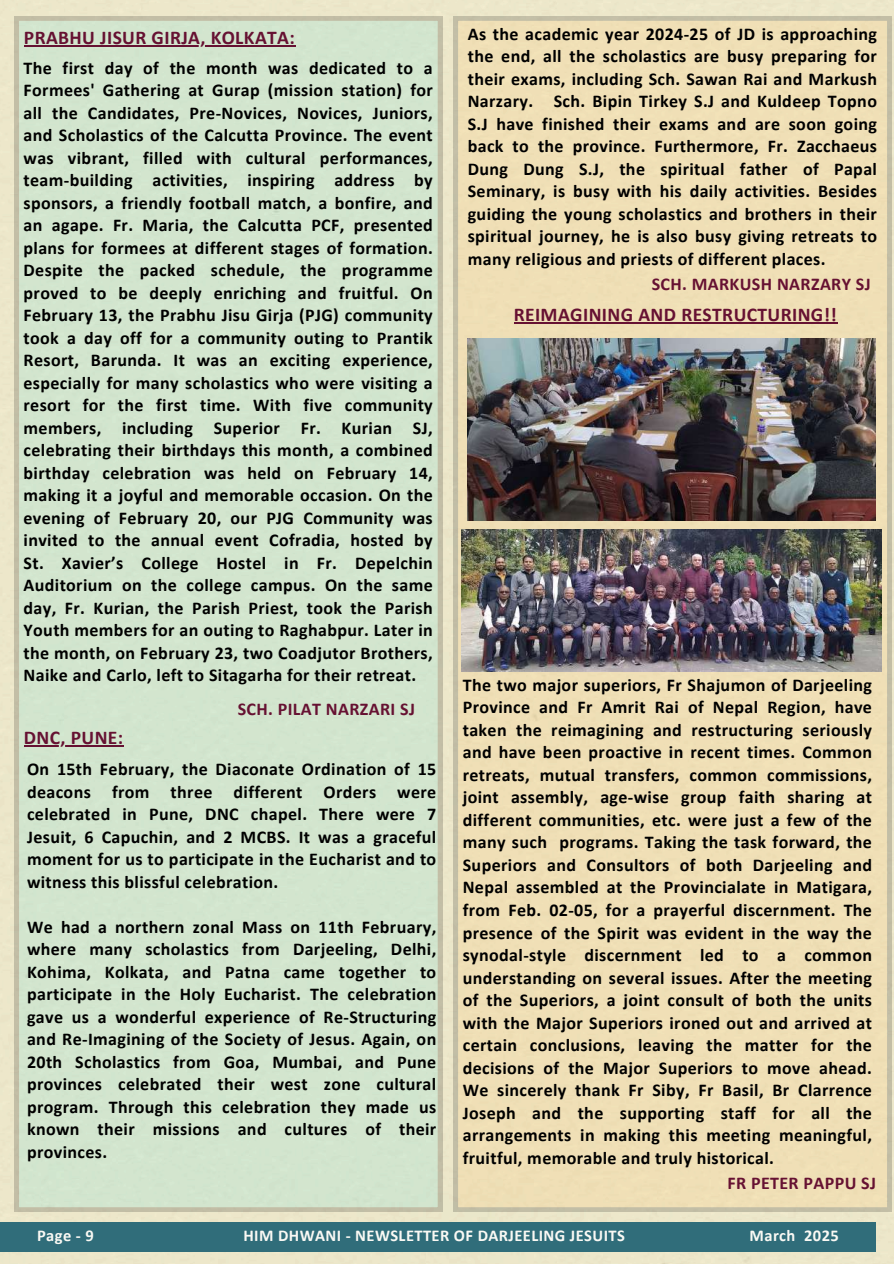
<style>
.page{position:relative;width:894px;height:1264px;background:#fff}
.page>*{position:absolute;margin:0;border:0;box-sizing:border-box;transform-origin:0 0}
.t1{font:700 19.5px "Calibri";letter-spacing:.02em;color:#661132}
.t2{font:700 18px/22.5px "Calibri";letter-spacing:.02em;color:#000;text-align:justify}
.t3{font:700 18px "Calibri";letter-spacing:.02em;color:#661132}
.t4{font:700 16.5px "Calibri";letter-spacing:.025em;color:#faf9f4}
</style>
<div class="page">
<div style="left:0;top:0;width:893px;height:1263px;background:#ede7ca"></div>
<div style="left:0;top:1222px;width:875px;height:30px;background:#306d7a"></div>
<div style="left:15px;top:16px;width:427px;height:1195px;background:#d3e5ce"></div>
<div style="left:453px;top:16px;width:438px;height:1195px;background:#f0dfb6"></div>
<img style="left:462px;top:530px;width:419px;height:141px">
<img style="left:467px;top:338px;width:408px;height:183px">
<hr style="left:24px;top:45px;width:271px;height:1px;background:#661132">
<hr style="left:24px;top:745px;width:100px;height:1px;background:#661132">
<hr style="left:513px;top:322px;width:324px;height:1px;background:#661132">
<p class="t1" style="left:24px;top:29px;width:272px">PRABHU JISUR GIRJA, KOLKATA:</p>
<p class="t2" style="left:24px;top:58px;width:410px">The first day of the month was dedicated to a Formees' Gathering at Gurap (mission station) for all the Candidates, Pre-Novices, Novices, Juniors, and Scholastics of the Calcutta Province. The event was vibrant, filled with cultural performances, team-building activities, inspiring address by sponsors, a friendly football match, a bonfire, and an agape. Fr. Maria, the Calcutta PCF, presented plans for formees at different stages of formation.<br>Despite the packed schedule, the programme proved to be deeply enriching and fruitful. On February 13, the Prabhu Jisu Girja (PJG) community took a day off for a community outing to Prantik Resort, Barunda. It was an exciting experience, especially for many scholastics who were visiting a resort for the first time. With five community members, including Superior Fr. Kurian SJ, celebrating their birthdays this month, a combined birthday celebration was held on February 14, making it a joyful and memorable occasion. On the evening of February 20, our PJG Community was invited to the annual event Cofradia, hosted by St. Xavier’s College Hostel in Fr. Depelchin Auditorium on the college campus. On the same day, Fr. Kurian, the Parish Priest, took the Parish Youth members for an outing to Raghabpur. Later in the month, on February 23, two Coadjutor Brothers, Naike and Carlo, left to Sitagarha for their retreat.</p>
<p class="t3" style="left:237px;top:701px;width:179px">SCH. PILAT NARZARI SJ</p>
<p class="t1" style="left:24px;top:729px;width:101px">DNC, PUNE:</p>
<p class="t2" style="left:27px;top:759px;width:410px">On 15th February, the Diaconate Ordination of 15 deacons from three different Orders were celebrated in Pune, DNC chapel. There were 7<br>Jesuit, 6 Capuchin, and 2 MCBS. It was a graceful moment for us to participate in the Eucharist and to witness this blissful celebration.</p>
<p class="t2" style="left:27px;top:917px;width:410px">We had a northern zonal Mass on 11th February, where many scholastics from Darjeeling, Delhi, Kohima, Kolkata, and Patna came together to participate in the Holy Eucharist. The celebration gave us a wonderful experience of Re-Structuring and Re-Imagining of the Society of Jesus. Again, on 20th Scholastics from Goa, Mumbai, and Pune provinces celebrated their west zone cultural program. Through this celebration they made us known their missions and cultures of their provinces.</p>
<p class="t2" style="left:467px;top:24px;width:410px">As the academic year 2024-25 of JD is approaching the end, all the scholastics are busy preparing for their exams, including Sch. Sawan Rai and Markush Narzary. Sch. Bipin Tirkey S.J and Kuldeep Topno S.J have finished their exams and are soon going back to the province. Furthermore, Fr. Zacchaeus Dung Dung S.J, the spiritual father of Papal Seminary, is busy with his daily activities. Besides guiding the young scholastics and brothers in their spiritual journey, he is also busy giving retreats to many religious and priests of different places.</p>
<p class="t3" style="left:651px;top:277px;width:220px">SCH. MARKUSH NARZARY SJ</p>
<p class="t1" style="left:513px;top:307px;width:324px">REIMAGINING AND RESTRUCTURING!!</p>
<p class="t2" style="left:462px;top:675px;width:410px">The two major superiors, Fr Shajumon of Darjeeling Province and Fr Amrit Rai of Nepal Region, have taken the reimagining and restructuring seriously and have been proactive in recent times. Common retreats, mutual transfers, common commissions, joint assembly, age-wise group faith sharing at different communities, etc. were just a few of the many such programs. Taking the task forward, the Superiors and Consultors of both Darjeeling and Nepal assembled at the Provincialate in Matigara, from Feb. 02-05, for a prayerful discernment. The presence of the Spirit was evident in the way the synodal-style discernment led to a common understanding on several issues. After the meeting of the Superiors, a joint consult of both the units with the Major Superiors ironed out and arrived at certain conclusions, leaving the matter for the decisions of the Major Superiors to move ahead.<br>We sincerely thank Fr Siby, Fr Basil, Br Clarrence Joseph and the supporting staff for all the arrangements in making this meeting meaningful, fruitful, memorable and truly historical.</p>
<p class="t3" style="left:727px;top:1175px;width:150px">FR PETER PAPPU SJ</p>
<p class="t4" style="left:37px;top:1228px;width:58px">Page - 9</p>
<p class="t4" style="left:243px;top:1228px;width:383px">HIM DHWANI - NEWSLETTER OF DARJEELING JESUITS</p>
<p class="t4" style="left:749px;top:1228px;width:91px">March 2025</p>
</div>
